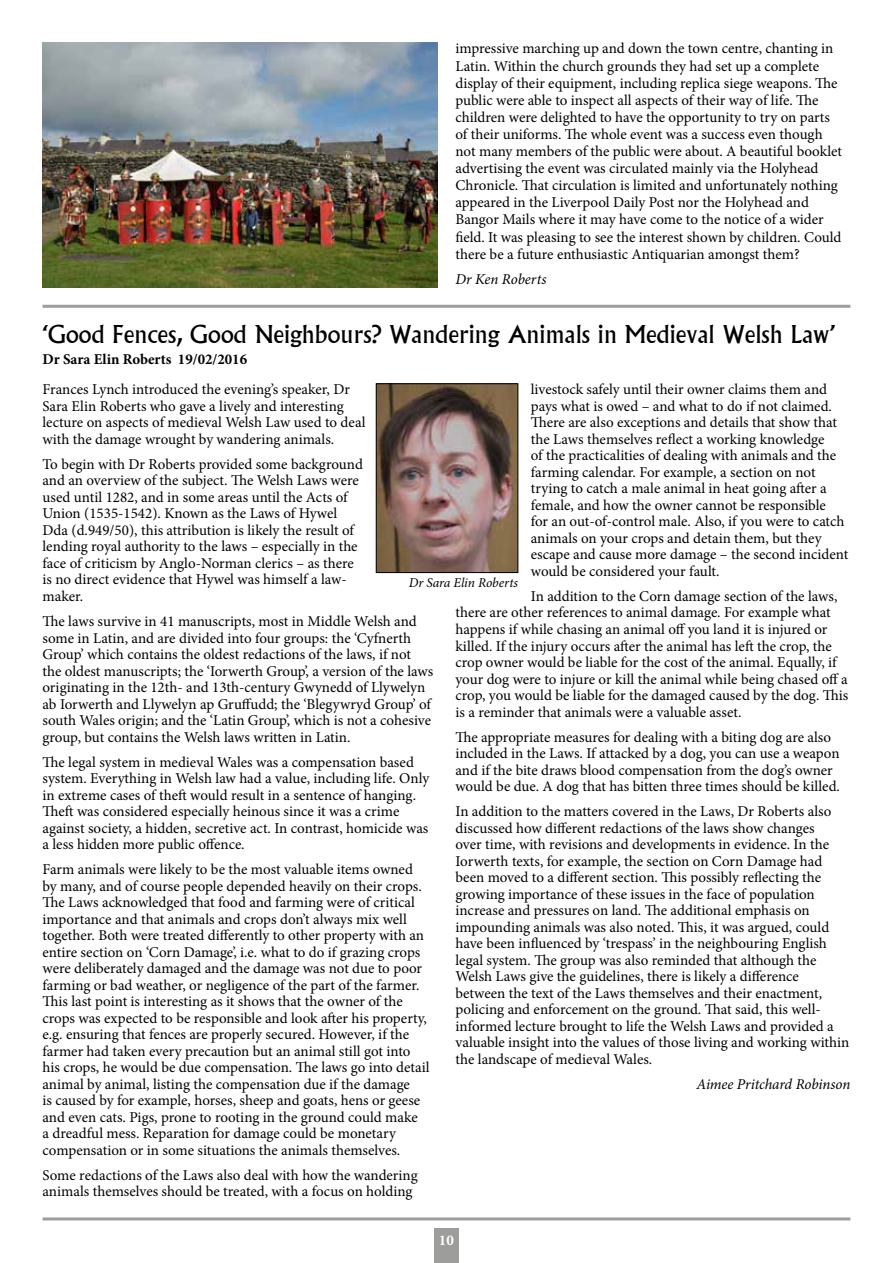
<style>
.page{position:relative;width:893px;height:1263px;background:#fff}
.page>*{position:absolute;margin:0;border:0;box-sizing:border-box;transform-origin:0 0}
.t1{font:24px "Albertus";color:#000}
.t2{font:15px/16.5px "Minion Pro";color:#000}
.t3{font:italic 15px "Minion Pro";letter-spacing:-.005em;color:#000}
.t4{font:700 15px "Minion Pro";color:#000}
.t5{font:700 15px "Minion Pro";color:#fff}
.t6{font:italic 13.5px "Minion Pro";letter-spacing:-.005em;color:#000}
</style>
<div class="page">
<hr style="left:43px;top:1217px;width:807px;height:3px;background:#9d9d9c">
<div style="left:434px;top:1228px;width:25px;height:35px;background:#9d9d9c"></div>
<hr style="left:43px;top:305px;width:807px;height:3px;background:#9d9d9c">
<img style="left:43px;top:43px;width:394px;height:245px">
<img style="left:378px;top:386px;width:138px;height:185px">
<div style="left:376px;top:384px;width:142px;height:189px;border:1px solid #000"></div>
<p class="t2" style="left:455px;top:40px;width:388px;line-height:17.1px">impressive marching up and down the town centre, chanting in Latin. Within the church grounds they had set up a complete display of their equipment, including replica siege weapons. The public were able to inspect all aspects of their way of life. The children were delighted to have the opportunity to try on parts of their uniforms. The whole event was a success even though not many members of the public were about. A beautiful booklet advertising the event was circulated mainly via the Holyhead Chronicle. That circulation is limited and unfortunately nothing appeared in the Liverpool Daily Post nor the Holyhead and Bangor Mails where it may have come to the notice of a wider field. It was pleasing to see the interest shown by children. Could there be a future enthusiastic Antiquarian amongst them?</p>
<p class="t3" style="left:455px;top:269px;width:92px">Dr Ken Roberts</p>
<h1 class="t1" style="left:43px;top:320px;width:794px">‘Good Fences, Good Neighbours? Wandering Animals in Medieval Welsh Law’</h1>
<p class="t4" style="left:43px;top:349px;width:206px">Dr Sara Elin Roberts 19/02/2016</p>
<p class="t2" style="left:43px;top:381px;width:324px">Frances Lynch introduced the evening’s speaker, Dr Sara Elin Roberts who gave a lively and interesting lecture on aspects of medieval Welsh Law used to deal with the damage wrought by wandering animals.</p>
<p class="t2" style="left:43px;top:456px;width:322px">To begin with Dr Roberts provided some background and an overview of the subject. The Welsh Laws were used until 1282, and in some areas until the Acts of Union (1535-1542). Known as the Laws of Hywel Dda (d.949/50), this attribution is likely the result of lending royal authority to the laws – especially in the face of criticism by Anglo-Norman clerics – as there is no direct evidence that Hywel was himself a law&shy;maker.</p>
<p class="t2" style="left:43px;top:613px;width:392px">The laws survive in 41 manuscripts, most in Middle Welsh and some in Latin, and are divided into four groups: the ‘Cyfnerth Group’ which contains the oldest redactions of the laws, if not the oldest manuscripts; the ‘Iorwerth Group’, a version of the laws originating in the 12th- and 13th-century Gwynedd of Llywelyn ab Iorwerth and Llywelyn ap Gruffudd; the ‘Blegywryd Group’ of south Wales origin; and the ‘Latin Group’, which is not a cohesive group, but contains the Welsh laws written in Latin.</p>
<p class="t2" style="left:43px;top:753px;width:388px">The legal system in medieval Wales was a compensation based system. Everything in Welsh law had a value, including life. Only in extreme cases of theft would result in a sentence of hanging.<br>Theft was considered especially heinous since it was a crime against society, a hidden, secretive act. In contrast, homicide was a less hidden more public offence.</p>
<p class="t2" style="left:43px;top:861px;width:389px">Farm animals were likely to be the most valuable items owned by many, and of course people depended heavily on their crops.<br>The Laws acknowledged that food and farming were of critical importance and that animals and crops don’t always mix well together. Both were treated differently to other property with an entire section on ‘Corn Damage’, i.e. what to do if grazing crops were deliberately damaged and the damage was not due to poor farming or bad weather, or negligence of the part of the farmer.<br>This last point is interesting as it shows that the owner of the crops was expected to be responsible and look after his property, e.g. ensuring that fences are properly secured. However, if the farmer had taken every precaution but an animal still got into his crops, he would be due compensation. The laws go into detail animal by animal, listing the compensation due if the damage<br>is caused by for example, horses, sheep and goats, hens or geese and even cats. Pigs, prone to rooting in the ground could make<br>a dreadful mess. Reparation for damage could be monetary compensation or in some situations the animals themselves.</p>
<p class="t2" style="left:43px;top:1166px;width:377px">Some redactions of the Laws also deal with how the wandering animals themselves should be treated, with a focus on holding</p>
<p class="t2" style="left:531px;top:381px;width:319px">livestock safely until their owner claims them and pays what is owed – and what to do if not claimed.<br>There are also exceptions and details that show that the Laws themselves reflect a working knowledge<br>of the practicalities of dealing with animals and the farming calendar. For example, a section on not trying to catch a male animal in heat going after a female, and how the owner cannot be responsible<br>for an out-of-control male. Also, if you were to catch animals on your crops and detain them, but they escape and cause more damage – the second incident would be considered your fault.</p>
<p class="t2" style="left:455px;top:588px;width:394px;text-indent:75px">In addition to the Corn damage section of the laws, there are other references to animal damage. For example what happens if while chasing an animal off you land it is injured or killed. If the injury occurs after the animal has left the crop, the crop owner would be liable for the cost of the animal. Equally, if your dog were to injure or kill the animal while being chased off a crop, you would be liable for the damaged caused by the dog. This is a reminder that animals were a valuable asset.</p>
<p class="t2" style="left:455px;top:728px;width:386px">The appropriate measures for dealing with a biting dog are also included in the Laws. If attacked by a dog, you can use a weapon and if the bite draws blood compensation from the dog’s owner would be due. A dog that has bitten three times should be killed.</p>
<p class="t2" style="left:455px;top:803px;width:395px">In addition to the matters covered in the Laws, Dr Roberts also discussed how different redactions of the laws show changes<br>over time, with revisions and developments in evidence. In the Iorwerth texts, for example, the section on Corn Damage had been moved to a different section. This possibly reflecting the growing importance of these issues in the face of population increase and pressures on land. The additional emphasis on impounding animals was also noted. This, it was argued, could have been influenced by ‘trespass’ in the neighbouring English legal system. The group was also reminded that although the Welsh Laws give the guidelines, there is likely a difference between the text of the Laws themselves and their enactment, policing and enforcement on the ground. That said, this well&shy;informed lecture brought to life the Welsh Laws and provided a valuable insight into the values of those living and working within the landscape of medieval Wales.</p>
<p class="t3" style="left:696px;top:1073px;width:155px">Aimee Pritchard Robinson</p>
<p class="t6" style="left:409px;top:573px;width:111px">Dr Sara Elin Roberts</p>
<p class="t5" style="left:439px;top:1230px;width:16px">10</p>
</div>
